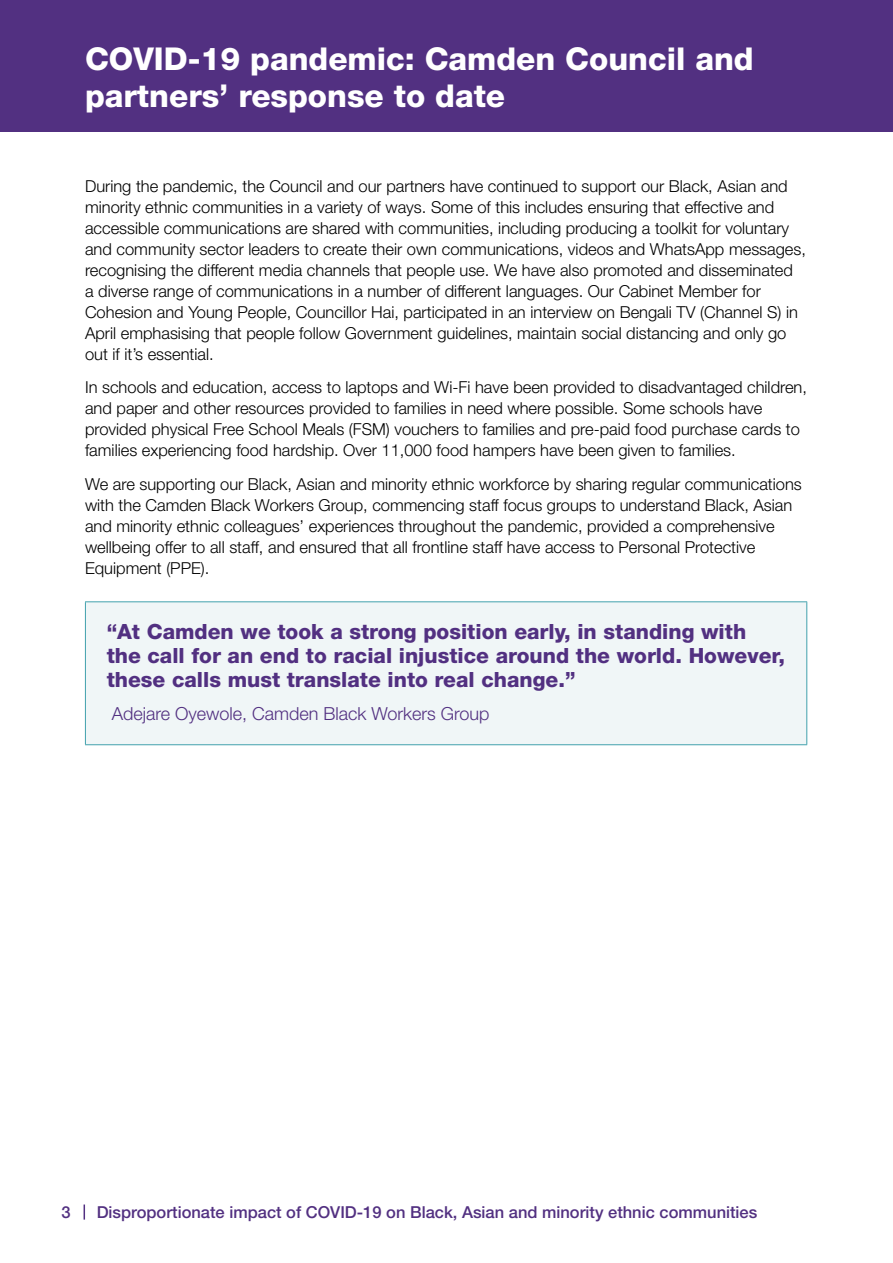
<style>
.page{position:relative;width:893px;height:1263px;background:#fff}
.page>*{position:absolute;margin:0;border:0;box-sizing:border-box;transform-origin:0 0}
.t1{font:800 31.5px/37.5px "Helvetica Neue";color:#fff}
.t2{font:800 21px/24px "Helvetica Neue";color:#523081}
.t3{font:300 18px "Helvetica Neue";color:#523081}
.t4{font:300 16.5px/21px "Helvetica Neue";color:#000}
.t5{font:500 16.5px "Helvetica Neue";color:#523081}
</style>
<div class="page">
<svg style="left:84px;top:1204px;width:1px;height:15px"></svg>
<div style="left:85px;top:602px;width:722px;height:143px;background:#f0f6f7"></div>
<hr style="left:85px;top:601px;width:722px;height:1px;background:#42a1ad">
<hr style="left:85px;top:602px;width:1px;height:142px;background:#42a1ad">
<hr style="left:806px;top:602px;width:1px;height:142px;background:#42a1ad">
<hr style="left:85px;top:744px;width:722px;height:1px;background:#42a1ad">
<div style="left:0;top:21px;width:893px;height:111px;background:#523081"></div>
<div style="left:0;top:0;width:893px;height:21px;background:#523081"></div>
<h1 class="t1" style="left:85px;top:40px;width:670px">COVID-19 pandemic: Camden Council and partners’ response to date</h1>
<p class="t4" style="left:85px;top:175px;width:722px">During the pandemic, the Council and our partners have continued to support our Black, Asian and minority ethnic communities in a variety of ways. Some of this includes ensuring that effective and accessible communications are shared with communities, including producing a toolkit for voluntary and community sector leaders to create their own communications, videos and WhatsApp messages, recognising the different media channels that people use. We have also promoted and disseminated<br>a diverse range of communications in a number of different languages. Our Cabinet Member for Cohesion and Young People, Councillor Hai, participated in an interview on Bengali TV (Channel S) in April emphasising that people follow Government guidelines, maintain social distancing and only go out if it’s essential.</p>
<p class="t4" style="left:85px;top:377px;width:723px">In schools and education, access to laptops and Wi-Fi have been provided to disadvantaged children, and paper and other resources provided to families in need where possible. Some schools have provided physical Free School Meals (FSM) vouchers to families and pre-paid food purchase cards to families experiencing food hardship. Over 11,000 food hampers have been given to families.</p>
<p class="t4" style="left:85px;top:473px;width:718px">We are supporting our Black, Asian and minority ethnic workforce by sharing regular communications with the Camden Black Workers Group, commencing staff focus groups to understand Black, Asian and minority ethnic colleagues’ experiences throughout the pandemic, provided a comprehensive wellbeing offer to all staff, and ensured that all frontline staff have access to Personal Protective Equipment (PPE).</p>
<p class="t2" style="left:107px;top:620px;width:680px">“At Camden we took a strong position early, in standing with the call for an end to racial injustice around the world. However, these calls must translate into real change.”</p>
<p class="t3" style="left:112px;top:702px;width:379px">Adejare Oyewole, Camden Black Workers Group</p>
<p class="t5" style="left:62px;top:1203px;width:11px">3</p>
<p class="t5" style="left:97px;top:1203px;width:662px">Disproportionate impact of COVID-19 on Black, Asian and minority ethnic communities</p>
</div>
